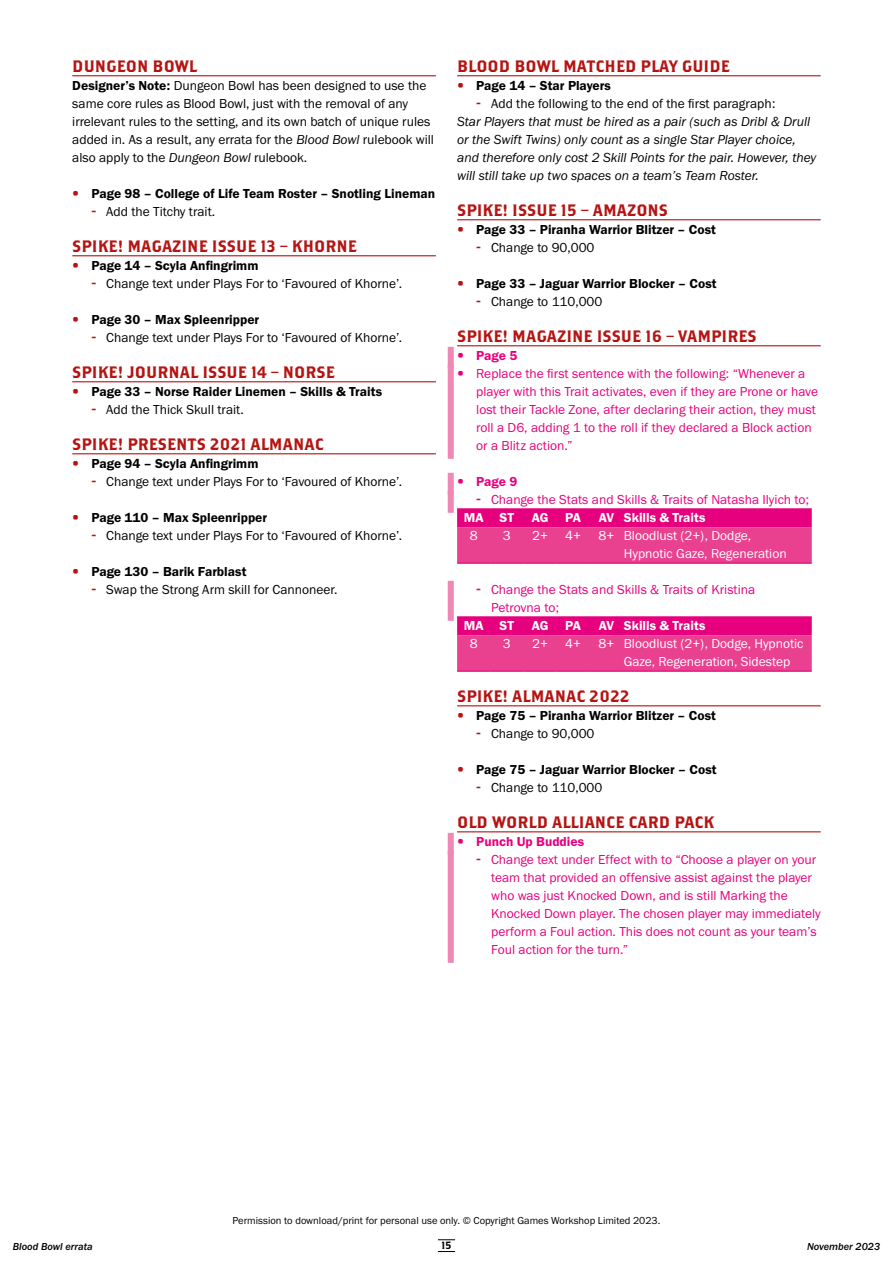
<style>
.page{position:relative;width:893px;height:1263px;background:#fff}
.page>*{position:absolute;margin:0;border:0;box-sizing:border-box;transform-origin:0 0}
.t1{font:16.5px "Brothers OT";color:#b51412}
.t2{font:13.5px/18px "Franklin Gothic URW Boo";color:#000}
.t3{font:13.5px/18px "Franklin Gothic URW Boo";color:#e6007d}
.t4{font:13.5px "Franklin Gothic URW Dem";color:#000}
.t5{font:13.5px/18px "Franklin Gothic URW Boo Ita";color:#000}
.t6{font:13.5px/18px "Franklin Gothic URW Boo";color:#fff}
.t7{font:13.5px "Franklin Gothic URW Dem";color:#fff}
.t8{font:13.5px "Franklin Gothic URW Dem";color:#e6007d}
.t9{font:10.5px "Franklin Gothic URW Boo";color:#000}
.t10{font:10.5px "Franklin Gothic URW Med Ita";color:#000}
.t11{font:10.5px "Brothers OT";color:#000}
.s1{font-family:"Franklin Gothic URW Dem"}
.s2{font-family:"Franklin Gothic URW Boo Ita"}
.s3{font-family:"Brothers OT";color:#b51412}
.s4{font-family:"Brothers OT"}
</style>
<div class="page">
<svg style="left:438px;top:1251px;width:17px;height:1px"></svg>
<svg style="left:438px;top:1239px;width:17px;height:1px"></svg>
<hr style="left:72px;top:75px;width:364px;height:1px;background:#b51412">
<hr style="left:72px;top:255px;width:364px;height:1px;background:#b51412">
<hr style="left:72px;top:381px;width:364px;height:1px;background:#b51412">
<hr style="left:72px;top:453px;width:364px;height:1px;background:#b51412">
<hr style="left:457px;top:75px;width:364px;height:1px;background:#b51412">
<hr style="left:457px;top:219px;width:364px;height:1px;background:#b51412">
<hr style="left:457px;top:345px;width:364px;height:1px;background:#b51412">
<div style="left:448px;top:347px;width:6px;height:22px;background:#f088b6"></div>
<div style="left:448px;top:365px;width:6px;height:94px;background:#f088b6"></div>
<div style="left:448px;top:473px;width:6px;height:22px;background:#f088b6"></div>
<div style="left:448px;top:491px;width:6px;height:22px;background:#f088b6"></div>
<svg style="left:457px;top:509px;width:355px;height:54px;background:#e82b89"></svg>
<hr style="left:457px;top:508px;width:33px;height:1px;background:#e6007d">
<hr style="left:490px;top:508px;width:33px;height:1px;background:#e6007d">
<hr style="left:523px;top:508px;width:34px;height:1px;background:#e6007d">
<hr style="left:557px;top:508px;width:33px;height:1px;background:#e6007d">
<hr style="left:590px;top:508px;width:33px;height:1px;background:#e6007d">
<hr style="left:623px;top:508px;width:189px;height:1px;background:#e6007d">
<hr style="left:457px;top:563px;width:33px;height:1px;background:#e6007d">
<hr style="left:490px;top:563px;width:33px;height:1px;background:#e6007d">
<hr style="left:523px;top:563px;width:34px;height:1px;background:#e6007d">
<hr style="left:557px;top:563px;width:33px;height:1px;background:#e6007d">
<hr style="left:590px;top:563px;width:33px;height:1px;background:#e6007d">
<hr style="left:623px;top:563px;width:189px;height:1px;background:#e6007d">
<div style="left:448px;top:581px;width:6px;height:40px;background:#f088b6"></div>
<hr style="left:457px;top:705px;width:364px;height:1px;background:#b51412">
<svg style="left:457px;top:617px;width:355px;height:54px;background:#e82b89"></svg>
<hr style="left:457px;top:616px;width:33px;height:1px;background:#e6007d">
<hr style="left:490px;top:616px;width:33px;height:1px;background:#e6007d">
<hr style="left:523px;top:616px;width:34px;height:1px;background:#e6007d">
<hr style="left:557px;top:616px;width:33px;height:1px;background:#e6007d">
<hr style="left:590px;top:616px;width:33px;height:1px;background:#e6007d">
<hr style="left:623px;top:616px;width:189px;height:1px;background:#e6007d">
<hr style="left:457px;top:671px;width:33px;height:1px;background:#e6007d">
<hr style="left:490px;top:671px;width:33px;height:1px;background:#e6007d">
<hr style="left:523px;top:671px;width:34px;height:1px;background:#e6007d">
<hr style="left:557px;top:671px;width:33px;height:1px;background:#e6007d">
<hr style="left:590px;top:671px;width:33px;height:1px;background:#e6007d">
<hr style="left:623px;top:671px;width:189px;height:1px;background:#e6007d">
<hr style="left:457px;top:831px;width:364px;height:1px;background:#b51412">
<div style="left:448px;top:833px;width:6px;height:22px;background:#f088b6"></div>
<div style="left:448px;top:851px;width:6px;height:112px;background:#f088b6"></div>
<p class="t1" style="left:72px;top:59px;width:126px">DUNGEON BOWL</p>
<p class="t2" style="left:72px;top:76px;width:363px"><span class="s1">Designer’s Note:</span> Dungeon Bowl has been designed to use the same core rules as Blood Bowl, just with the removal of any irrelevant rules to the setting, and its own batch of unique rules added in. As a result, any errata for the <span class="s2">Blood Bowl</span> rulebook will also apply to the <span class="s2">Dungeon Bowl</span> rulebook.</p>
<p class="t4" style="left:72px;top:185px;width:364px"><span class="s3">•</span> Page 98 – College of Life Team Roster – Snotling Lineman</p>
<p class="t2" style="left:91px;top:202px;width:125px"><span class="s3">-</span> Add the Titchy trait.</p>
<p class="t1" style="left:72px;top:239px;width:286px">SPIKE! MAGAZINE ISSUE 13 – KHORNE</p>
<p class="t4" style="left:72px;top:257px;width:188px"><span class="s3">•</span> Page 14 – Scyla Anfingrimm</p>
<p class="t2" style="left:91px;top:274px;width:312px"><span class="s3">-</span> Change text under Plays For to ‘Favoured of Khorne’.</p>
<p class="t4" style="left:72px;top:311px;width:189px"><span class="s3">•</span> Page 30 – Max Spleenripper</p>
<p class="t2" style="left:91px;top:328px;width:312px"><span class="s3">-</span> Change text under Plays For to ‘Favoured of Khorne’.</p>
<p class="t1" style="left:72px;top:365px;width:264px">SPIKE! JOURNAL ISSUE 14 – NORSE</p>
<p class="t4" style="left:72px;top:383px;width:311px"><span class="s3">•</span> Page 33 – Norse Raider Linemen – Skills &amp; Traits</p>
<p class="t2" style="left:91px;top:400px;width:154px"><span class="s3">-</span> Add the Thick Skull trait.</p>
<p class="t1" style="left:72px;top:437px;width:253px">SPIKE! PRESENTS 2021 ALMANAC</p>
<p class="t4" style="left:72px;top:455px;width:188px"><span class="s3">•</span> Page 94 – Scyla Anfingrimm</p>
<p class="t2" style="left:91px;top:472px;width:312px"><span class="s3">-</span> Change text under Plays For to ‘Favoured of Khorne’.</p>
<p class="t4" style="left:72px;top:509px;width:196px"><span class="s3">•</span> Page 110 – Max Spleenripper</p>
<p class="t2" style="left:91px;top:526px;width:312px"><span class="s3">-</span> Change text under Plays For to ‘Favoured of Khorne’.</p>
<p class="t4" style="left:72px;top:563px;width:176px"><span class="s3">•</span> Page 130 – Barik Farblast</p>
<p class="t2" style="left:91px;top:580px;width:248px"><span class="s3">-</span> Swap the Strong Arm skill for Cannoneer.</p>
<p class="t1" style="left:457px;top:59px;width:274px">BLOOD BOWL MATCHED PLAY GUIDE</p>
<p class="t4" style="left:457px;top:77px;width:155px"><span class="s3">•</span> Page 14 – Star Players</p>
<p class="t2" style="left:476px;top:94px;width:301px"><span class="s3">-</span> Add the following to the end of the first paragraph:</p>
<p class="t5" style="left:457px;top:112px;width:361px">Star Players that must be hired as a pair (such as Dribl &amp; Drull or the Swift Twins) only count as a single Star Player choice, and therefore only cost 2 Skill Points for the pair. However, they will still take up two spaces on a team’s Team Roster.</p>
<p class="t1" style="left:457px;top:203px;width:213px">SPIKE! ISSUE 15 – AMAZONS</p>
<p class="t4" style="left:457px;top:221px;width:260px"><span class="s3">•</span> Page 33 – Piranha Warrior Blitzer – Cost</p>
<p class="t2" style="left:476px;top:238px;width:120px"><span class="s3">-</span> Change to 90,000</p>
<p class="t4" style="left:457px;top:275px;width:261px"><span class="s3">•</span> Page 33 – Jaguar Warrior Blocker – Cost</p>
<p class="t2" style="left:476px;top:292px;width:128px"><span class="s3">-</span> Change to 110,000</p>
<p class="t1" style="left:457px;top:329px;width:301px">SPIKE! MAGAZINE ISSUE 16 – VAMPIRES</p>
<p class="t8" style="left:457px;top:347px;width:62px"><span class="s4">•</span> Page 5</p>
<p class="t3" style="left:476px;top:364px;width:343px;text-indent:-19px"><span class="s4">•</span> Replace the first sentence with the following: “Whenever a player with this Trait activates, even if they are Prone or have lost their Tackle Zone, after declaring their action, they must roll a D6, adding 1 to the roll if they declared a Block action or a Blitz action.”</p>
<p class="t8" style="left:457px;top:473px;width:62px"><span class="s4">•</span> Page 9</p>
<p class="t3" style="left:476px;top:490px;width:334px"><span class="s4">-</span> Change the Stats and Skills &amp; Traits of Natasha Ilyich to;</p>
<p class="t7" style="left:464px;top:509px;width:52px">MA ST</p>
<p class="t7" style="left:532px;top:509px;width:18px">AG</p>
<p class="t7" style="left:565px;top:509px;width:17px">PA</p>
<p class="t7" style="left:599px;top:509px;width:108px">AV Skills &amp; Traits</p>
<p class="t6" style="left:470px;top:526px;width:9px">8</p>
<p class="t6" style="left:503px;top:526px;width:9px">3</p>
<p class="t6" style="left:532px;top:526px;width:17px">2+</p>
<p class="t6" style="left:565px;top:526px;width:17px">4+</p>
<p class="t6" style="left:624px;top:526px;width:164px;text-indent:-25px">8+ Bloodlust (2+), Dodge,<br>Hypnotic Gaze, Regeneration</p>
<p class="t3" style="left:491px;top:580px;width:266px;text-indent:-15px"><span class="s4">-</span> Change the Stats and Skills &amp; Traits of Kristina<br>Petrovna to;</p>
<p class="t7" style="left:464px;top:617px;width:52px">MA ST</p>
<p class="t7" style="left:532px;top:617px;width:18px">AG</p>
<p class="t7" style="left:565px;top:617px;width:17px">PA</p>
<p class="t7" style="left:599px;top:617px;width:108px">AV Skills &amp; Traits</p>
<p class="t6" style="left:470px;top:634px;width:9px">8</p>
<p class="t6" style="left:503px;top:634px;width:9px">3</p>
<p class="t6" style="left:532px;top:634px;width:17px">2+</p>
<p class="t6" style="left:565px;top:634px;width:17px">4+</p>
<p class="t6" style="left:624px;top:634px;width:181px;text-indent:-25px">8+ Bloodlust (2+), Dodge, Hypnotic<br>Gaze, Regeneration, Sidestep</p>
<p class="t1" style="left:457px;top:689px;width:174px">SPIKE! ALMANAC 2022</p>
<p class="t4" style="left:457px;top:707px;width:260px"><span class="s3">•</span> Page 75 – Piranha Warrior Blitzer – Cost</p>
<p class="t2" style="left:476px;top:724px;width:120px"><span class="s3">-</span> Change to 90,000</p>
<p class="t4" style="left:457px;top:761px;width:261px"><span class="s3">•</span> Page 75 – Jaguar Warrior Blocker – Cost</p>
<p class="t2" style="left:476px;top:778px;width:128px"><span class="s3">-</span> Change to 110,000</p>
<p class="t1" style="left:457px;top:815px;width:259px">OLD WORLD ALLIANCE CARD PACK</p>
<p class="t8" style="left:457px;top:833px;width:129px"><span class="s4">•</span> Punch Up Buddies</p>
<p class="t3" style="left:491px;top:850px;width:331px;text-indent:-15px"><span class="s4">-</span> Change text under Effect with to “Choose a player on your team that provided an offensive assist against the player who was just Knocked Down, and is still Marking the Knocked Down player. The chosen player may immediately perform a Foul action. This does not count as your team’s Foul action for the turn.”</p>
<p class="t9" style="left:233px;top:1214px;width:429px">Permission to download/print for personal use only. © Copyright Games Workshop Limited 2023.</p>
<p class="t10" style="left:13px;top:1240px;width:81px">Blood Bowl errata</p>
<p class="t11" style="left:441px;top:1241px;width:12px">15</p>
<p class="t10" style="left:807px;top:1240px;width:75px">November 2023</p>
</div>
